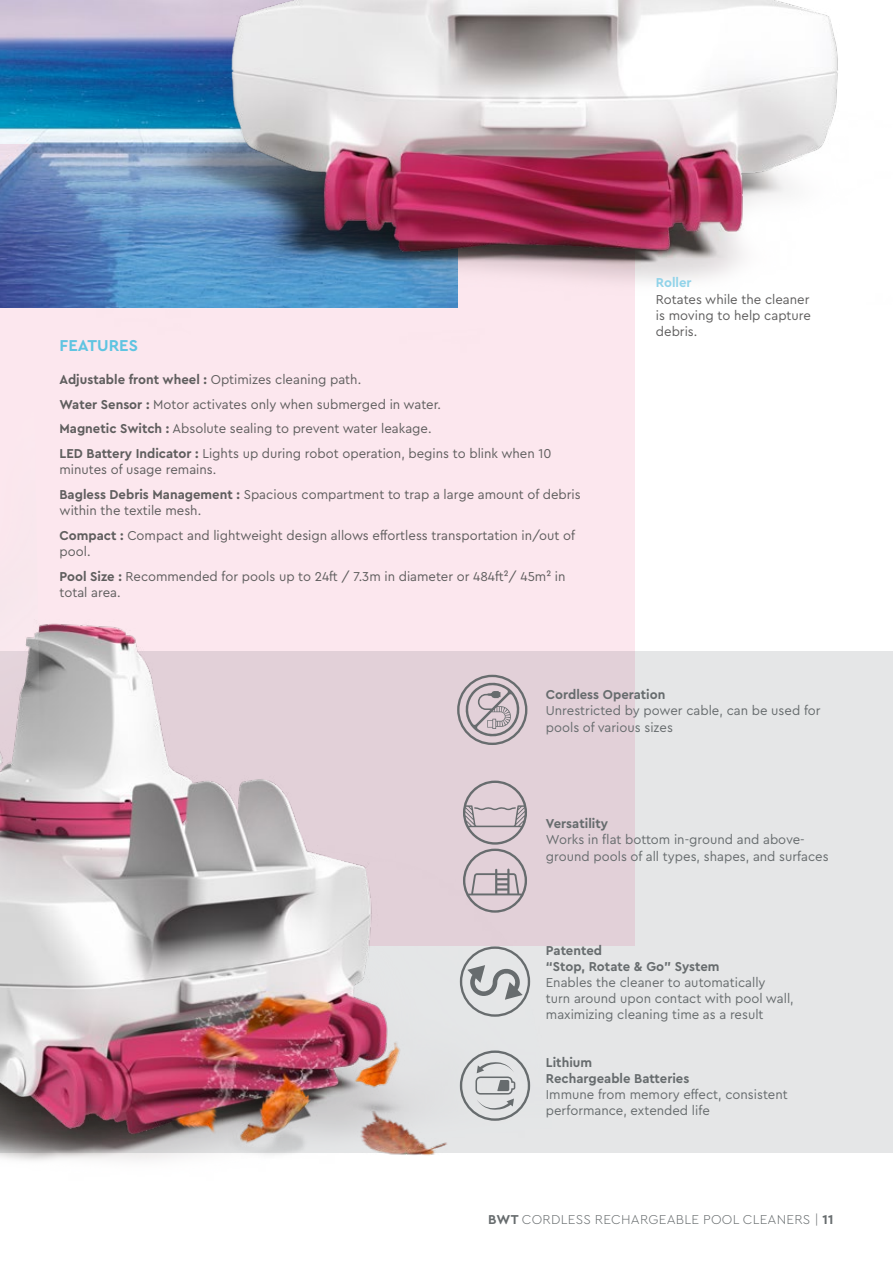
<style>
.page{position:relative;width:893px;height:1263px;background:#fff}
.page>*{position:absolute;margin:0;border:0;box-sizing:border-box;transform-origin:0 0}
.t1{font:700 16.5px "Cera PRO";color:#5fc4e1}
.t2{font:13.5px/24.8px "Cera PRO";color:#5f5e5e}
.t3{font:13.5px/16.2px "Cera PRO";color:#676c6e}
.t4{font:700 13.5px/16.2px "Cera PRO";color:#676c6e}
.t5{font:300 13.5px "Cera PRO";letter-spacing:.02em;color:#676c6e}
.t6{font:700 13.5px "Cera PRO";color:#91d3e9}
.s1{font-weight:700}
</style>
<div class="page">
<div style="left:0;top:651px;width:893px;height:501px;background:#e5e6e7"></div>
<svg style="left:41px;top:308px;width:594px;height:637px;background:#f5e0e8"></svg>
<img style="left:71px;top:0;width:767px;height:363px">
<img style="left:0;top:0;width:457px;height:308px">
<img style="left:0;top:446px;width:551px;height:715px">
<img style="left:0;top:278px;width:41px;height:508px">
<svg style="left:0;top:0;width:61px;height:62px;background:#9aa3c9"></svg>
<svg style="left:457px;top:675px;width:70px;height:70px;background:#c2b6bc"></svg>
<svg style="left:463px;top:780px;width:64px;height:133px;background:#cabcc3"></svg>
<svg style="left:460px;top:946px;width:70px;height:71px"></svg>
<svg style="left:460px;top:1050px;width:70px;height:71px"></svg>
<p class="t1" style="left:60px;top:334px;width:80px">FEATURES</p>
<p class="t2" style="left:60px;top:366px;width:493px"><span class="s1">Adjustable front wheel :</span> Optimizes cleaning path.<br><span class="s1">Water Sensor :</span> Motor activates only when submerged in water.<br><span class="s1">Magnetic Switch :</span> Absolute sealing to prevent water leakage.<br><span class="s1">LED Battery Indicator :</span> Lights up during robot operation, begins to blink when 10</p>
<p class="t2" style="left:60px;top:457px;width:523px">minutes of usage remains.<br><span class="s1">Bagless Debris Management :</span> Spacious compartment to trap a large amount of debris</p>
<p class="t2" style="left:60px;top:498px;width:517px">within the textile mesh.<br><span class="s1">Compact :</span> Compact and lightweight design allows effortless transportation in/out of</p>
<p class="t2" style="left:60px;top:538px;width:507px">pool.<br><span class="s1">Pool Size :</span> Recommended for pools up to 24ft / 7.3m in diameter or 484ft²/ 45m² in</p>
<p class="t2" style="left:60px;top:579px;width:63px">total area.</p>
<p class="t6" style="left:656px;top:274px;width:37px">Roller</p>
<p class="t2" style="left:656px;top:290px;width:157px;line-height:16.2px;text-align:justify">Rotates while the cleaner is moving to help capture debris.</p>
<p class="t4" style="left:546px;top:686px;width:121px">Cordless Operation</p>
<p class="t3" style="left:546px;top:702px;width:276px">Unrestricted by power cable, can be used for pools of various sizes</p>
<p class="t4" style="left:546px;top:815px;width:64px">Versatility</p>
<p class="t3" style="left:546px;top:831px;width:284px">Works in flat bottom in-ground and above&shy;ground pools of all types, shapes, and surfaces</p>
<p class="t4" style="left:546px;top:941px;width:175px">Patented<br>“Stop, Rotate &amp; Go” System</p>
<p class="t3" style="left:546px;top:974px;width:249px">Enables the cleaner to automatically<br>turn around upon contact with pool wall, maximizing cleaning time as a result</p>
<p class="t4" style="left:546px;top:1053px;width:145px">Lithium<br>Rechargeable Batteries</p>
<p class="t3" style="left:546px;top:1086px;width:243px">Immune from memory effect, consistent performance, extended life</p>
<p class="t5" style="left:488px;top:1210px;width:347px"><span class="s1">BWT</span> CORDLESS RECHARGEABLE POOL CLEANERS | <span class="s1">11</span></p>
</div>
